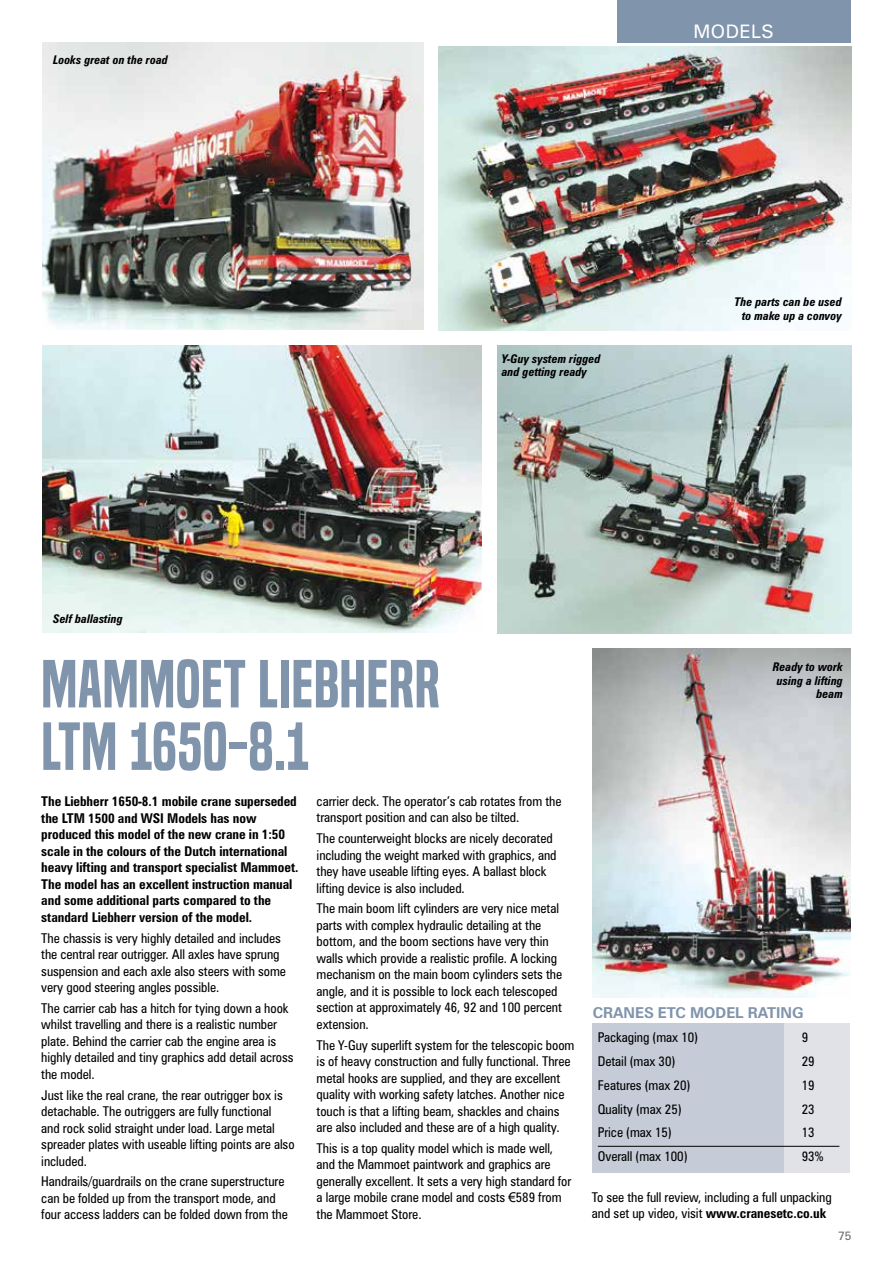
<style>
.page{position:relative;width:893px;height:1263px;background:#fff}
.page>*{position:absolute;margin:0;border:0;box-sizing:border-box;transform-origin:0 0}
.t1{font:62.7px/62.4px "Built Titling Sb";letter-spacing:.01em;color:#8094ac}
.t2{font:18.6px "Zurich BT";letter-spacing:.02em;color:#fff}
.t3{font:700 15px "Zurich BT";letter-spacing:-.005em;color:#8094ac}
.t4{font:condensed 13.5px/16.5px "Zurich BT";letter-spacing:-.005em;color:#000}
.t5{font:700 condensed 13.5px/16.5px "Zurich BT";letter-spacing:-.005em;color:#000}
.t6{font:italic 700 condensed 12px/13.5px "Zurich BT";color:#000;text-align:right}
.t7{font:12px "Zurich BT";color:#6d6e71}
.s1{font-family:"Arial";font-stretch:normal}
.s2{font-weight:700}
</style>
<div class="page">
<div style="left:617px;top:0;width:234px;height:43px;background:#8094ac"></div>
<div style="left:592px;top:1023px;width:258px;height:149px;background:#e0e2e8"></div>
<div style="left:592px;top:1023px;width:192px;height:149px;background:#c6ccd7"></div>
<hr style="left:598px;top:1146px;width:241px;height:1px;background:#000">
<img style="left:43px;top:43px;width:381px;height:287px">
<img style="left:438px;top:46px;width:413px;height:284px">
<img style="left:43px;top:345px;width:439px;height:287px">
<img style="left:498px;top:345px;width:354px;height:289px">
<img style="left:593px;top:649px;width:257px;height:348px">
<p class="t6" style="left:53px;top:53px;width:116px">Looks great on the road</p>
<p class="t6" style="left:53px;top:612px;width:71px">Self ballasting</p>
<h2 class="t2" style="left:694px;top:20px;width:81px">MODELS</h2>
<p class="t6" style="left:502px;top:351px;width:100px;text-align:left">Y-Guy system rigged and getting ready</p>
<p class="t6" style="left:734px;top:295px;width:109px">The parts can be used to make up a convoy</p>
<h1 class="t1" style="left:41px;top:653px;width:324px">MAMMOET LIEBHERR<br>LTM 1650-8.1</h1>
<p class="t5" style="left:41px;top:793px;width:259px">The Liebherr 1650-8.1 mobile crane superseded the LTM 1500 and WSI Models has now produced this model of the new crane in 1:50 scale in the colours of the Dutch international heavy lifting and transport specialist Mammoet.<br>The model has an excellent instruction manual and some additional parts compared to the standard Liebherr version of the model.</p>
<p class="t4" style="left:41px;top:929px;width:246px">The chassis is very highly detailed and includes the central rear outrigger. All axles have sprung suspension and each axle also steers with some very good steering angles possible.</p>
<p class="t4" style="left:41px;top:1000px;width:254px">The carrier cab has a hitch for tying down a hook whilst travelling and there is a realistic number plate. Behind the carrier cab the engine area is highly detailed and tiny graphics add detail across the model.</p>
<p class="t4" style="left:41px;top:1086px;width:255px">Just like the real crane, the rear outrigger box is detachable. The outriggers are fully functional<br>and rock solid straight under load. Large metal spreader plates with useable lifting points are also included.</p>
<p class="t4" style="left:41px;top:1173px;width:248px">Handrails/guardrails on the crane superstructure can be folded up from the transport mode, and four access ladders can be folded down from the</p>
<p class="t4" style="left:317px;top:793px;width:246px">carrier deck. The operator’s cab rotates from the transport position and can also be tilted.</p>
<p class="t4" style="left:317px;top:830px;width:241px">The counterweight blocks are nicely decorated including the weight marked with graphics, and they have useable lifting eyes. A ballast block lifting device is also included.</p>
<p class="t4" style="left:317px;top:900px;width:247px">The main boom lift cylinders are very nice metal parts with complex hydraulic detailing at the bottom, and the boom sections have very thin walls which provide a realistic profile. A locking mechanism on the main boom cylinders sets the angle, and it is possible to lock each telescoped section at approximately 46, 92 and 100 percent extension.</p>
<p class="t4" style="left:317px;top:1036px;width:259px">The Y-Guy superlift system for the telescopic boom is of heavy construction and fully functional. Three metal hooks are supplied, and they are excellent quality with working safety latches. Another nice touch is that a lifting beam, shackles and chains are also included and these are of a high quality.</p>
<p class="t4" style="left:317px;top:1140px;width:256px">This is a top quality model which is made well, and the Mammoet paintwork and graphics are generally excellent. It sets a very high standard for a large mobile crane model and costs <span class="s1">€</span>589 from the Mammoet Store.</p>
<p class="t6" style="left:773px;top:660px;width:72px">Ready to work using a lifting beam</p>
<p class="t3" style="left:593px;top:1003px;width:212px">CRANES ETC MODEL RATING</p>
<p class="t4" style="left:598px;top:1029px;width:102px">Packaging (max 10)</p>
<p class="t4" style="left:802px;top:1029px;width:8px">9</p>
<p class="t4" style="left:598px;top:1053px;width:79px">Detail (max 30)</p>
<p class="t4" style="left:802px;top:1053px;width:14px">29</p>
<p class="t4" style="left:598px;top:1077px;width:94px">Features (max 20)</p>
<p class="t4" style="left:802px;top:1077px;width:14px">19</p>
<p class="t4" style="left:598px;top:1100px;width:85px">Quality (max 25)</p>
<p class="t4" style="left:802px;top:1100px;width:14px">23</p>
<p class="t4" style="left:598px;top:1124px;width:75px">Price (max 15)</p>
<p class="t4" style="left:802px;top:1124px;width:14px">13</p>
<p class="t4" style="left:598px;top:1148px;width:91px">Overall (max 100)</p>
<p class="t4" style="left:802px;top:1148px;width:23px">93%</p>
<p class="t4" style="left:592px;top:1189px;width:241px">To see the full review, including a full unpacking and set up video, visit <span class="s2">www.cranesetc.co.uk</span></p>
<p class="t7" style="left:838px;top:1229px;width:15px">75</p>
</div>
